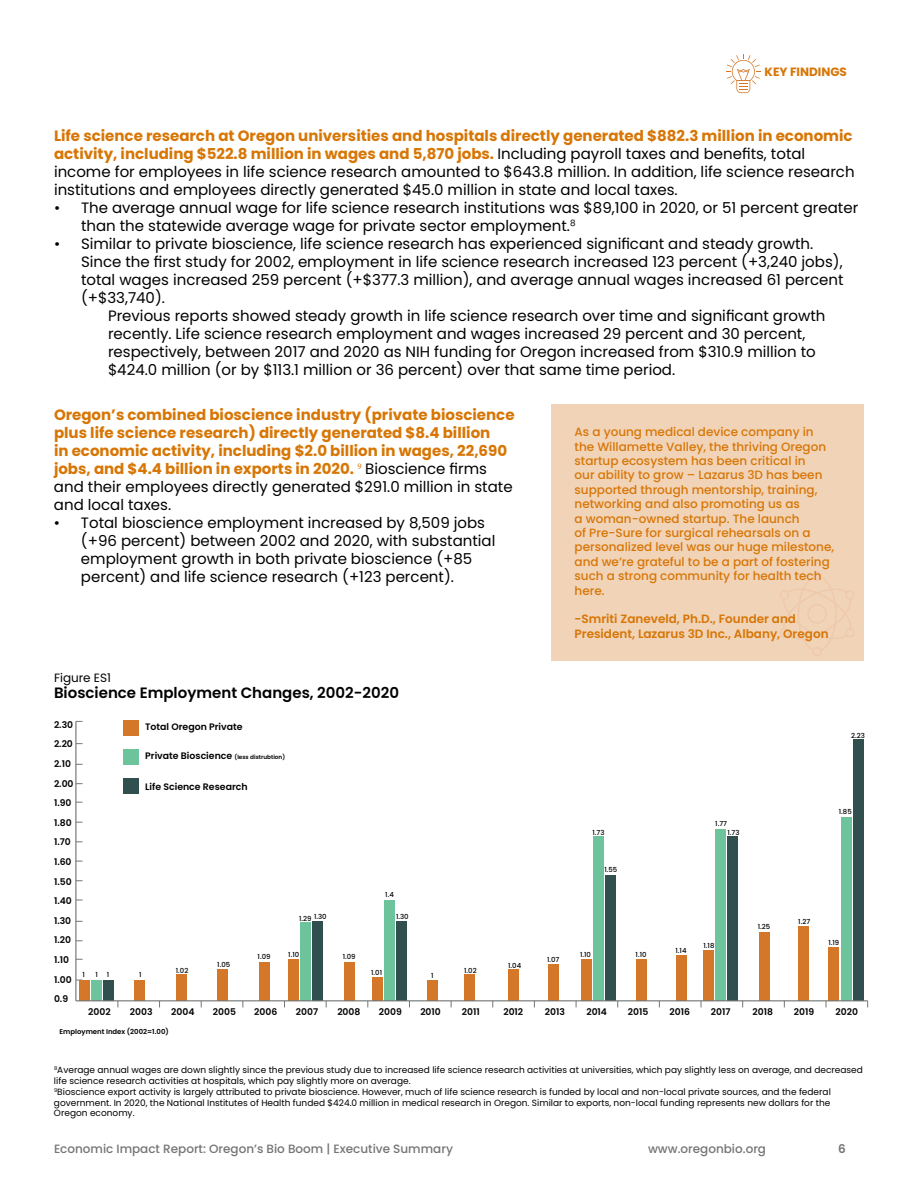
<style>
.page{position:relative;width:918px;height:1188px;background:#fff}
.page>*{position:absolute;margin:0;border:0;box-sizing:border-box;transform-origin:0 0}
.t1{font:15px/18px "Poppins";color:#000}
.t2{font:700 15px/18px "Poppins";color:#d77605}
.t3{font:600 15px "Poppins";color:#000}
.t4{font:500 12px/14.4px "Poppins";color:#d77605}
.t5{font:500 12px "Poppins";color:#747474}
.t6{font:600 12px/14.4px "Poppins";color:#d77605}
.t7{font:700 12px "Poppins";color:#d77605}
.t8{font:12px "Poppins";color:#000}
.t9{font:600 12px "Poppins";color:#747474}
.t10{font:600 9.3px "Poppins";color:#000}
.t11{font:600 9.15px/19.6px "Poppins";color:#000}
.t12{font:9px/10.8px "Poppins";color:#000}
.t13{font:500 6.9px "Poppins";color:#000}
.t14{font:600 6.9px "Poppins";color:#000}
.s1{font-weight:700;color:#d77605}
.s2{font-weight:400;color:#000}
.s3{font-size:5.7px}
</style>
<div class="page">
<div style="left:552px;top:404px;width:312px;height:257px;background:#f1d3b8"></div>
<svg style="left:726px;top:54px;width:35px;height:39px"></svg>
<svg style="left:780px;top:572px;width:74px;height:84px"></svg>
<hr style="left:75px;top:721px;width:1px;height:280px;background:#747575">
<div style="left:79px;top:980px;width:11px;height:21px;background:#d57728"></div>
<div style="left:92px;top:980px;width:10px;height:21px;background:#6dc49c"></div>
<div style="left:104px;top:980px;width:10px;height:21px;background:#324f4f"></div>
<div style="left:135px;top:980px;width:10px;height:21px;background:#d57728"></div>
<div style="left:176px;top:975px;width:11px;height:26px;background:#d57728"></div>
<div style="left:217px;top:969px;width:11px;height:32px;background:#d57728"></div>
<div style="left:427px;top:980px;width:10px;height:21px;background:#d57728"></div>
<div style="left:372px;top:977px;width:11px;height:24px;background:#d57728"></div>
<div style="left:464px;top:975px;width:11px;height:26px;background:#d57728"></div>
<div style="left:509px;top:969px;width:10px;height:32px;background:#d57728"></div>
<div style="left:259px;top:962px;width:11px;height:39px;background:#d57728"></div>
<div style="left:548px;top:964px;width:11px;height:37px;background:#d57728"></div>
<div style="left:344px;top:962px;width:10px;height:39px;background:#d57728"></div>
<div style="left:289px;top:959px;width:10px;height:42px;background:#d57728"></div>
<div style="left:636px;top:959px;width:10px;height:42px;background:#d57728"></div>
<div style="left:676px;top:955px;width:10px;height:46px;background:#d57728"></div>
<div style="left:704px;top:950px;width:10px;height:51px;background:#d57728"></div>
<div style="left:828px;top:948px;width:11px;height:53px;background:#d57728"></div>
<div style="left:759px;top:932px;width:10px;height:69px;background:#d57728"></div>
<div style="left:300px;top:923px;width:11px;height:78px;background:#6dc49c"></div>
<div style="left:312px;top:921px;width:11px;height:80px;background:#324f4f"></div>
<div style="left:384px;top:900px;width:11px;height:101px;background:#6dc49c"></div>
<div style="left:396px;top:921px;width:10px;height:80px;background:#324f4f"></div>
<div style="left:593px;top:836px;width:11px;height:165px;background:#6dc49c"></div>
<div style="left:605px;top:875px;width:11px;height:126px;background:#324f4f"></div>
<div style="left:715px;top:829px;width:11px;height:172px;background:#6dc49c"></div>
<div style="left:727px;top:836px;width:11px;height:165px;background:#324f4f"></div>
<div style="left:841px;top:817px;width:10px;height:184px;background:#6dc49c"></div>
<div style="left:853px;top:739px;width:11px;height:262px;background:#324f4f"></div>
<div style="left:798px;top:926px;width:11px;height:75px;background:#d57728"></div>
<div style="left:581px;top:959px;width:11px;height:42px;background:#d57728"></div>
<hr style="left:76px;top:1000px;width:792px;height:1px;background:#747575">
<div style="left:124px;top:720px;width:15px;height:15px;background:#d57728"></div>
<div style="left:124px;top:778px;width:15px;height:15px;background:#324f4f"></div>
<div style="left:124px;top:749px;width:15px;height:15px;background:#6dc49c"></div>
<p class="t7" style="left:765px;top:65px;width:84px">KEY FINDINGS</p>
<p class="t1" style="left:54px;top:127px;width:802px"><span class="s1">Life science research at Oregon universities and hospitals directly generated $882.3 million in economic activity, including $522.8 million in wages and 5,870 jobs.</span> Including payroll taxes and benefits, total income for employees in life science research amounted to $643.8 million. In addition, life science research institutions and employees directly generated $45.0 million in state and local taxes.</p>
<p class="t1" style="left:81px;top:199px;width:779px;text-indent:-27px">• The average annual wage for life science research institutions was $89,100 in 2020, or 51 percent greater than the statewide average wage for private sector employment.<sup>8</sup></p>
<p class="t1" style="left:81px;top:235px;width:764px;text-indent:-27px">• Similar to private bioscience, life science research has experienced significant and steady growth.<br>Since the first study for 2002, employment in life science research increased 123 percent (+3,240 jobs), total wages increased 259 percent (+$377.3 million), and average annual wages increased 61 percent (+$33,740).</p>
<p class="t1" style="left:108px;top:307px;width:719px">Previous reports showed steady growth in life science research over time and significant growth recently. Life science research employment and wages increased 29 percent and 30 percent, respectively, between 2017 and 2020 as NIH funding for Oregon increased from $310.9 million to $424.0 million (or by $113.1 million or 36 percent) over that same time period.</p>
<p class="t2" style="left:54px;top:405px;width:462px">Oregon’s combined bioscience industry (private bioscience plus life science research) directly generated $8.4 billion<br>in economic activity, including $2.0 billion in wages, 22,690 jobs, and $4.4 billion in exports in 2020. <sup>9</sup> <span class="s2">Bioscience firms and their employees directly generated $291.0 million in state and local taxes.</span></p>
<p class="t1" style="left:81px;top:513px;width:416px;text-indent:-27px">• Total bioscience employment increased by 8,509 jobs (+96 percent) between 2002 and 2020, with substantial employment growth in both private bioscience (+85 percent) and life science research (+123 percent).</p>
<p class="t4" style="left:575px;top:425px;width:261px">As a young medical device company in the Willamette Valley, the thriving Oregon startup ecosystem has been critical in<br>our ability to grow – Lazarus 3D has been supported through mentorship, training, networking and also promoting us as<br>a woman-owned startup. The launch<br>of Pre-Sure for surgical rehearsals on a personalized level was our huge milestone, and we’re grateful to be a part of fostering such a strong community for health tech here.</p>
<p class="t6" style="left:575px;top:612px;width:256px">-Smriti Zaneveld, Ph.D., Founder and<br>President, Lazarus 3D Inc., Albany, Oregon</p>
<p class="t8" style="left:54px;top:670px;width:58px">Figure ES1</p>
<p class="t11" style="left:54px;top:715px;width:21px">2.30<br>2.20<br>2.10<br>2.00<br>1.90<br>1.80<br>1.70<br>1.60<br>1.50<br>1.40<br>1.30<br>1.20<br>1.10<br>1.00<br>0.9</p>
<p class="t11" style="left:88px;top:1002px;width:24px">2002</p>
<p class="t11" style="left:130px;top:1002px;width:24px">2003</p>
<p class="t11" style="left:171px;top:1002px;width:25px">2004</p>
<p class="t11" style="left:213px;top:1002px;width:25px">2005</p>
<p class="t11" style="left:254px;top:1002px;width:25px">2006</p>
<p class="t11" style="left:296px;top:1002px;width:24px">2007</p>
<p class="t11" style="left:337px;top:1002px;width:25px">2008</p>
<p class="t11" style="left:379px;top:1002px;width:24px">2009</p>
<p class="t11" style="left:420px;top:1002px;width:22px">2010</p>
<p class="t11" style="left:462px;top:1002px;width:19px">2011</p>
<p class="t11" style="left:503px;top:1002px;width:21px">2012</p>
<p class="t11" style="left:545px;top:1002px;width:22px">2013</p>
<p class="t11" style="left:586px;top:1002px;width:22px">2014</p>
<p class="t11" style="left:628px;top:1002px;width:22px">2015</p>
<p class="t11" style="left:669px;top:1002px;width:22px">2016</p>
<p class="t11" style="left:711px;top:1002px;width:21px">2017</p>
<p class="t11" style="left:752px;top:1002px;width:22px">2018</p>
<p class="t11" style="left:794px;top:1002px;width:22px">2019</p>
<p class="t11" style="left:835px;top:1002px;width:24px">2020</p>
<p class="t3" style="left:54px;top:684px;width:347px">Bioscience Employment Changes, 2002-2020</p>
<p class="t10" style="left:145px;top:723px;width:99px">Total Oregon Private</p>
<p class="t10" style="left:145px;top:752px;width:142px">Private Bioscience <span class="s3">(less distrubtion)</span></p>
<p class="t10" style="left:145px;top:782px;width:104px">Life Science Research</p>
<p class="t13" style="left:851px;top:731px;width:15px">2.23</p>
<p class="t13" style="left:839px;top:808px;width:14px">1.85</p>
<p class="t13" style="left:715px;top:820px;width:13px">1.77</p>
<p class="t13" style="left:592px;top:828px;width:14px">1.73</p>
<p class="t13" style="left:727px;top:828px;width:14px">1.73</p>
<p class="t13" style="left:604px;top:865px;width:14px">1.55</p>
<p class="t13" style="left:385px;top:891px;width:10px">1.4</p>
<p class="t13" style="left:299px;top:913px;width:29px">1.29 1.30</p>
<p class="t13" style="left:396px;top:912px;width:14px">1.30</p>
<p class="t13" style="left:798px;top:918px;width:13px">1.27</p>
<p class="t13" style="left:758px;top:923px;width:14px">1.25</p>
<p class="t13" style="left:828px;top:938px;width:12px">1.19</p>
<p class="t13" style="left:704px;top:941px;width:12px">1.18</p>
<p class="t13" style="left:676px;top:947px;width:12px">1.14</p>
<p class="t13" style="left:288px;top:951px;width:12px">1.10</p>
<p class="t13" style="left:636px;top:951px;width:12px">1.10</p>
<p class="t13" style="left:580px;top:951px;width:12px">1.10</p>
<p class="t13" style="left:258px;top:953px;width:14px">1.09</p>
<p class="t13" style="left:343px;top:953px;width:14px">1.09</p>
<p class="t13" style="left:547px;top:955px;width:14px">1.07</p>
<p class="t13" style="left:217px;top:960px;width:14px">1.05</p>
<p class="t13" style="left:508px;top:961px;width:14px">1.04</p>
<p class="t13" style="left:176px;top:966px;width:14px">1.02</p>
<p class="t13" style="left:464px;top:966px;width:14px">1.02</p>
<p class="t13" style="left:371px;top:968px;width:12px">1.01</p>
<p class="t13" style="left:83px;top:971px;width:4px">1</p>
<p class="t13" style="left:96px;top:971px;width:4px">1</p>
<p class="t13" style="left:107px;top:971px;width:4px">1</p>
<p class="t13" style="left:139px;top:971px;width:4px">1</p>
<p class="t13" style="left:431px;top:972px;width:4px">1</p>
<p class="t14" style="left:60px;top:1029px;width:111px">Employment Index (2002=1.00)</p>
<p class="t12" style="left:54px;top:1065px;width:810px"><sup>8</sup>Average annual wages are down slightly since the previous study due to increased life science research activities at universities, which pay slightly less on average, and decreased life science research activities at hospitals, which pay slightly more on average.<br><sup>9</sup>Bioscience export activity is largely attributed to private bioscience. However, much of life science research is funded by local and non-local private sources, and the federal government. In 2020, the National Institutes of Health funded $424.0 million in medical research in Oregon. Similar to exports, non-local funding represents new dollars for the Oregon economy.</p>
<p class="t5" style="left:54px;top:1142px;width:400px">Economic Impact Report: Oregon’s Bio Boom | Executive Summary</p>
<p class="t5" style="left:648px;top:1142px;width:120px">www.oregonbio.org</p>
<p class="t9" style="left:838px;top:1142px;width:9px">6</p>
</div>
